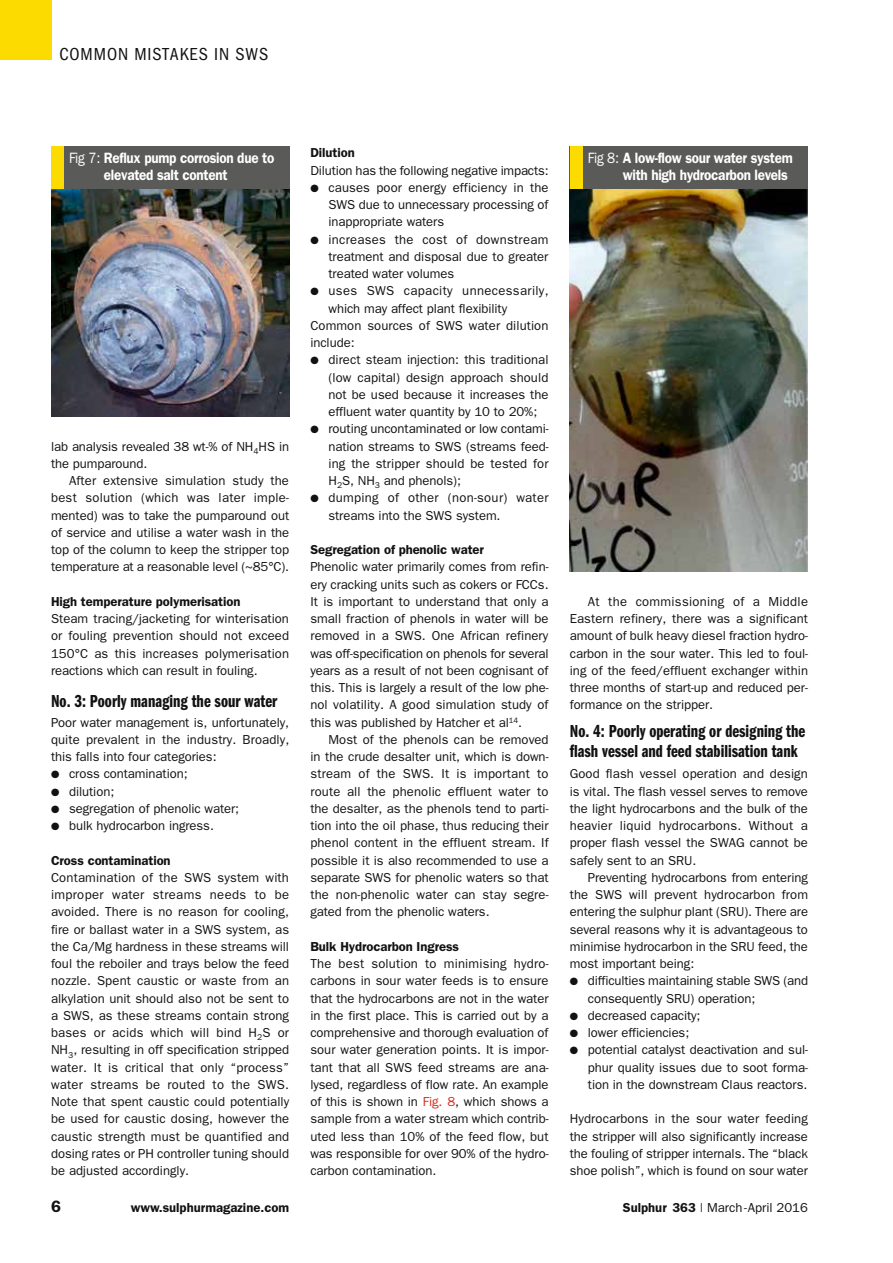
<style>
.page{position:relative;width:893px;height:1263px;background:#fff}
.page>*{position:absolute;margin:0;border:0;box-sizing:border-box;transform-origin:0 0}
.t1{font:18px/19.5px "Franklin Gothic Demi Cmpr";color:#111212}
.t2{font:condensed 18px "Franklin Gothic";letter-spacing:.05em;color:#111212}
.t3{font:600 16.5px "Franklin Gothic";color:#111212}
.t4{font:600 15px/17.2px "Franklin Gothic";letter-spacing:-.02em;color:#fff;scale:.9 1}
.t5{font:13.05px/17.2px "Franklin Gothic";letter-spacing:-.005em;color:#111212;text-align:justify}
.t6{font:600 13.05px "Franklin Gothic";letter-spacing:-.005em;color:#111212}
.t7{font:13.05px/17.2px "Franklin Gothic";letter-spacing:.02em;color:#111212}
.t8{font:13.05px "Franklin Gothic";letter-spacing:.025em;color:#111212}
.s1{color:#dc291a}
.s2{font-weight:400}
.s3{font-weight:600}
</style>
<div class="page">
<div style="left:0;top:0;width:51px;height:60px;background:#fcdc00"></div>
<img style="left:51px;top:189px;width:238px;height:227px">
<div style="left:51px;top:146px;width:238px;height:43px;background:#5a5a59"></div>
<div style="left:51px;top:146px;width:13px;height:43px;background:#fcdc00"></div>
<img style="left:570px;top:189px;width:238px;height:382px">
<div style="left:570px;top:146px;width:238px;height:43px;background:#5a5a59"></div>
<div style="left:570px;top:146px;width:13px;height:43px;background:#fcdc00"></div>
<h1 class="t2" style="left:60px;top:43px;width:210px">COMMON MISTAKES IN SWS</h1>
<p class="t6" style="left:310px;top:145px;width:46px">Dilution</p>
<p class="t5" style="left:310px;top:161px;width:240px">Dilution has the following negative impacts:</p>
<p class="t5" style="left:328px;top:178px;width:222px;text-indent:-18px">● causes poor energy efficiency in the SWS due to unnecessary processing of inappropriate waters</p>
<p class="t5" style="left:328px;top:230px;width:221px;text-indent:-18px">● increases the cost of downstream treatment and disposal due to greater treated water volumes</p>
<p class="t8" style="left:310px;top:283px;width:240px">● uses SWS capacity unnecessarily,</p>
<p class="t5" style="left:328px;top:299px;width:180px">which may affect plant flexibility</p>
<p class="t5" style="left:310px;top:316px;width:239px">Common sources of SWS water dilution</p>
<p class="t5" style="left:310px;top:334px;width:46px">include:</p>
<p class="t5" style="left:328px;top:351px;width:222px;text-indent:-18px">● direct steam injection: this traditional (low capital) design approach should not be used because it increases the effluent water quantity by 10 to 20%;</p>
<p class="t5" style="left:328px;top:420px;width:222px;text-indent:-18px">● routing uncontaminated or low contami&shy;nation streams to SWS (streams feed&shy;ing the stripper should be tested for H<sub>2</sub>S, NH<sub>3</sub> and phenols);</p>
<p class="t7" style="left:328px;top:489px;width:222px;text-indent:-18px">● dumping of other (non-sour) water streams into the SWS system.</p>
<p class="t6" style="left:310px;top:542px;width:175px">Segregation of phenolic water</p>
<p class="t5" style="left:310px;top:558px;width:240px">Phenolic water primarily comes from refin&shy;ery cracking units such as cokers or FCCs.<br>It is important to understand that only a small fraction of phenols in water will be removed in a SWS. One African refinery was off-specification on phenols for several years as a result of not been cognisant of this. This is largely a result of the low phe&shy;nol volatility. A good simulation study of this was published by Hatcher et al<sup>14</sup>.</p>
<p class="t5" style="left:310px;top:730px;width:240px;text-indent:18px">Most of the phenols can be removed in the crude desalter unit, which is down&shy;stream of the SWS. It is important to route all the phenolic effluent water to the desalter, as the phenols tend to parti&shy;tion into the oil phase, thus reducing their phenol content in the effluent stream. If possible it is also recommended to use a separate SWS for phenolic waters so that the non-phenolic water can stay segre&shy;gated from the phenolic waters.</p>
<p class="t6" style="left:310px;top:939px;width:150px">Bulk Hydrocarbon Ingress</p>
<p class="t5" style="left:310px;top:955px;width:240px">The best solution to minimising hydro&shy;carbons in sour water feeds is to ensure that the hydrocarbons are not in the water in the first place. This is carried out by a comprehensive and thorough evaluation of sour water generation points. It is impor&shy;tant that all SWS feed streams are ana&shy;lysed, regardless of flow rate. An example of this is shown in <span class="s1">Fig. 8</span>, which shows a sample from a water stream which contrib&shy;uted less than 10% of the feed flow, but was responsible for over 90% of the hydro&shy;carbon contamination.</p>
<p class="t4" style="left:104px;top:148px;width:191px;text-indent:-35px"><span class="s2">Fig 7:</span> Reflux pump corrosion due to elevated salt content</p>
<p class="t4" style="left:623px;top:148px;width:190px;text-indent:-35px"><span class="s2">Fig 8:</span> A low-flow sour water system with high hydrocarbon levels</p>
<p class="t5" style="left:51px;top:437px;width:240px">lab analysis revealed 38 wt-% of NH<sub>4</sub>HS in the pumparound.</p>
<p class="t5" style="left:51px;top:472px;width:240px;text-indent:18px">After extensive simulation study the best solution (which was later imple&shy;mented) was to take the pumparound out of service and utilise a water wash in the top of the column to keep the stripper top temperature at a reasonable level (~85°C).</p>
<p class="t6" style="left:51px;top:594px;width:191px">High temperature polymerisation</p>
<p class="t5" style="left:51px;top:610px;width:240px">Steam tracing/jacketing for winterisation or fouling prevention should not exceed 150°C as this increases polymerisation reactions which can result in fouling.</p>
<h1 class="t1" style="left:51px;top:692px;width:228px">No. 3: Poorly managing the sour water</h1>
<p class="t5" style="left:51px;top:713px;width:240px">Poor water management is, unfortunately, quite prevalent in the industry. Broadly, this falls into four categories:</p>
<p class="t5" style="left:51px;top:765px;width:138px">● cross contamination;</p>
<p class="t5" style="left:51px;top:782px;width:65px">● dilution;</p>
<p class="t5" style="left:51px;top:799px;width:190px">● segregation of phenolic water;</p>
<p class="t5" style="left:51px;top:817px;width:164px">● bulk hydrocarbon ingress.</p>
<p class="t6" style="left:51px;top:852px;width:121px">Cross contamination</p>
<p class="t5" style="left:51px;top:868px;width:240px">Contamination of the SWS system with improper water streams needs to be avoided. There is no reason for cooling, fire or ballast water in a SWS system, as the Ca/Mg hardness in these streams will foul the reboiler and trays below the feed nozzle. Spent caustic or waste from an alkylation unit should also not be sent to a SWS, as these streams contain strong bases or acids which will bind H<sub>2</sub>S or NH<sub>3</sub>, resulting in off specification stripped water. It is critical that only “process” water streams be routed to the SWS.<br>Note that spent caustic could potentially be used for caustic dosing, however the caustic strength must be quantified and dosing rates or PH controller tuning should be adjusted accordingly.</p>
<p class="t5" style="left:570px;top:592px;width:240px;text-indent:18px">At the commissioning of a Middle Eastern refinery, there was a significant amount of bulk heavy diesel fraction hydro&shy;carbon in the sour water. This led to foul&shy;ing of the feed/effluent exchanger within three months of start-up and reduced per&shy;formance on the stripper.</p>
<h1 class="t1" style="left:570px;top:722px;width:237px">No. 4: Poorly operating or designing the flash vessel and feed stabilisation tank</h1>
<p class="t5" style="left:570px;top:765px;width:240px">Good flash vessel operation and design is vital. The flash vessel serves to remove the light hydrocarbons and the bulk of the heavier liquid hydrocarbons. Without a proper flash vessel the SWAG cannot be safely sent to an SRU.</p>
<p class="t5" style="left:570px;top:868px;width:240px;text-indent:18px">Preventing hydrocarbons from entering the SWS will prevent hydrocarbon from entering the sulphur plant (SRU). There are several reasons why it is advantageous to minimise hydrocarbon in the SRU feed, the most important being:</p>
<p class="t5" style="left:588px;top:972px;width:222px;text-indent:-18px">● difficulties maintaining stable SWS (and consequently SRU) operation;</p>
<p class="t5" style="left:570px;top:1006px;width:132px">● decreased capacity;</p>
<p class="t5" style="left:570px;top:1024px;width:121px">● lower efficiencies;</p>
<p class="t5" style="left:588px;top:1041px;width:222px;text-indent:-18px">● potential catalyst deactivation and sul&shy;phur quality issues due to soot forma&shy;tion in the downstream Claus reactors.</p>
<p class="t5" style="left:570px;top:1110px;width:240px">Hydrocarbons in the sour water feeding the stripper will also significantly increase the fouling of stripper internals. The “black shoe polish”, which is found on sour water</p>
<p class="t3" style="left:51px;top:1196px;width:11px">6</p>
<p class="t6" style="left:131px;top:1200px;width:160px">www.sulphurmagazine.com</p>
<p class="t5" style="left:623px;top:1198px;width:186px"><span class="s3">Sulphur 363</span> | March-April 2016</p>
</div>
